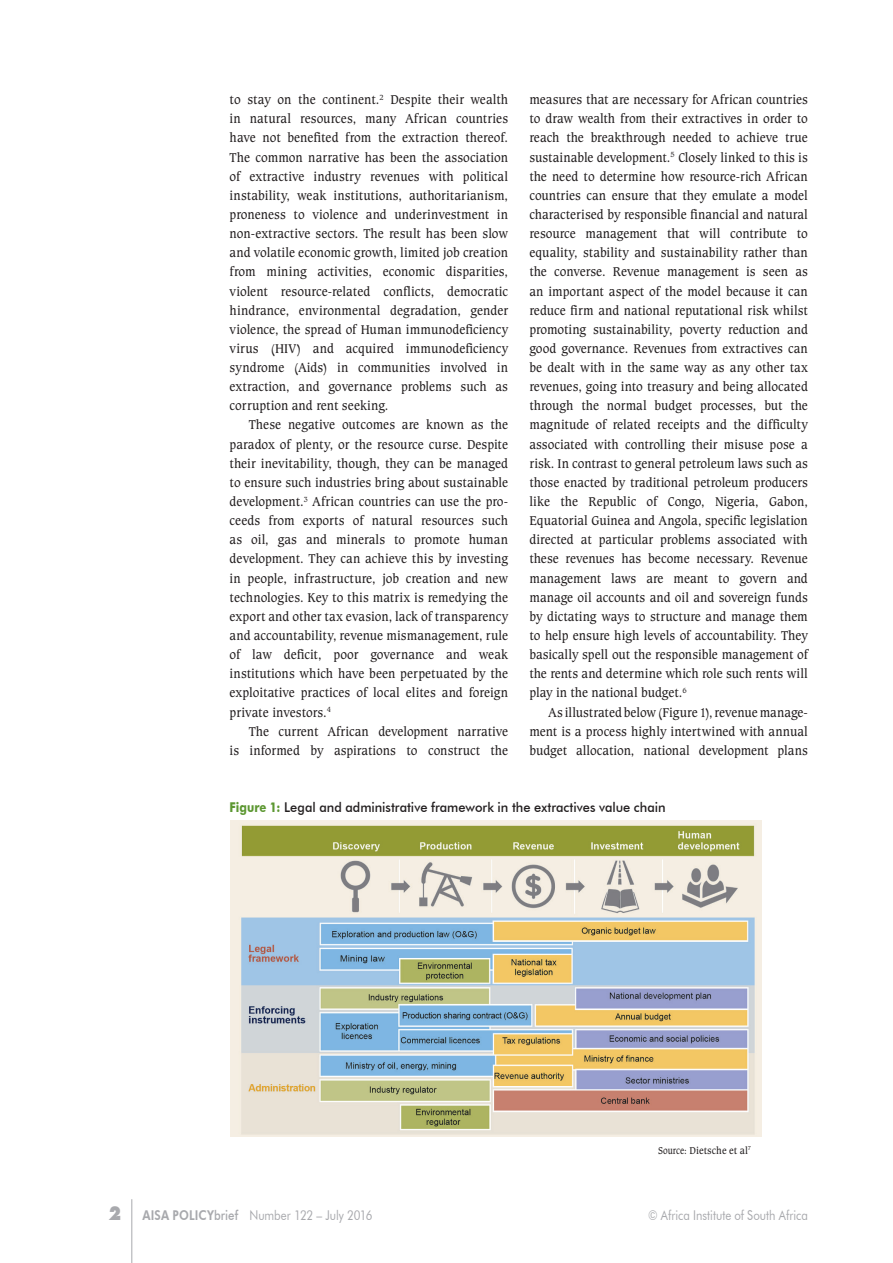
<style>
.page{position:relative;width:893px;height:1263px;background:#fff}
.page>*{position:absolute;margin:0;border:0;box-sizing:border-box;transform-origin:0 0}
.t1{font:13.5px/19.2px "Caxton BT";letter-spacing:-.005em;color:#231f20;text-align:justify;scale:.95 1}
.t2{font:500 13.5px "Futura BT";color:#231f20;scale:.95 1}
.t3{font:13.5px "Futura BT";color:#a8a9ad;scale:.85 1}
.t4{font:10.5px "Caxton BT";color:#231f20;scale:.85 1}
.s1{font-weight:700;color:#5c9731}
.s2{font-family:"Futura";font-weight:800;font-size:18px}
.s3{font-weight:800}
.s4{font-weight:500}
</style>
<div class="page">
<hr style="left:131px;top:1199px;width:1px;height:64px;background:#a8a9ad">
<img style="left:231px;top:821px;width:530px;height:316px">
<p class="t1" style="left:230px;top:90px;width:295px">to stay on the continent.<sup>2</sup> Despite their wealth in natural resources, many African countries have not benefited from the extraction thereof.<br>The common narrative has been the association of extractive industry revenues with political instability, weak institutions, authoritarianism, proneness to violence and underinvestment in non-extractive sectors. The result has been slow and volatile economic growth, limited job creation from mining activities, economic disparities, violent resource-related conflicts, democratic hindrance, environmental degradation, gender violence, the spread of Human immunodeficiency virus (HIV) and acquired immunodeficiency syndrome (Aids) in communities involved in extraction, and governance problems such as corruption and rent seeking.</p>
<p class="t1" style="left:230px;top:415px;width:295px;text-indent:19px">These negative outcomes are known as the paradox of plenty, or the resource curse. Despite their inevitability, though, they can be managed to ensure such industries bring about sustainable development.<sup>3</sup> African countries can use the pro&shy;ceeds from exports of natural resources such as oil, gas and minerals to promote human development. They can achieve this by investing in people, infrastructure, job creation and new technologies. Key to this matrix is remedying the export and other tax evasion, lack of transparency and accountability, revenue mismanagement, rule of law deficit, poor governance and weak institutions which have been perpetuated by the exploitative practices of local elites and foreign private investors.<sup>4</sup></p>
<p class="t1" style="left:230px;top:721px;width:295px;text-align:right">The current African development narrative<br>is informed by aspirations to construct the</p>
<p class="t1" style="left:529px;top:90px;width:295px">measures that are necessary for African countries to draw wealth from their extractives in order to reach the breakthrough needed to achieve true sustainable development.<sup>5</sup> Closely linked to this is the need to determine how resource-rich African countries can ensure that they emulate a model characterised by responsible financial and natural resource management that will contribute to equality, stability and sustainability rather than the converse. Revenue management is seen as an important aspect of the model because it can reduce firm and national reputational risk whilst promoting sustainability, poverty reduction and good governance. Revenues from extractives can be dealt with in the same way as any other tax revenues, going into treasury and being allocated through the normal budget processes, but the magnitude of related receipts and the difficulty associated with controlling their misuse pose a risk. In contrast to general petroleum laws such as those enacted by traditional petroleum producers like the Republic of Congo, Nigeria, Gabon, Equatorial Guinea and Angola, specific legislation directed at particular problems associated with these revenues has become necessary. Revenue management laws are meant to govern and manage oil accounts and oil and sovereign funds by dictating ways to structure and manage them to help ensure high levels of accountability. They basically spell out the responsible management of the rents and determine which role such rents will play in the national budget.<sup>6</sup></p>
<p class="t1" style="left:529px;top:702px;width:295px;text-indent:19px">As illustrated below (Figure 1), revenue manage&shy;ment is a process highly intertwined with annual budget allocation, national development plans</p>
<p class="t2" style="left:230px;top:799px;width:461px"><span class="s1">Figure 1:</span> Legal and administrative framework in the extractives value chain</p>
<p class="t4" style="left:658px;top:1143px;width:111px">Source: Dietsche et al<sup>7</sup></p>
<p class="t3" style="left:108px;top:1207px;width:312px"><span class="s2">2</span> <span class="s3">AISA POLICY</span><span class="s4">brief</span> Number 122 – July 2016</p>
<p class="t3" style="left:648px;top:1207px;width:190px">© Africa Institute of South Africa</p>
</div>
